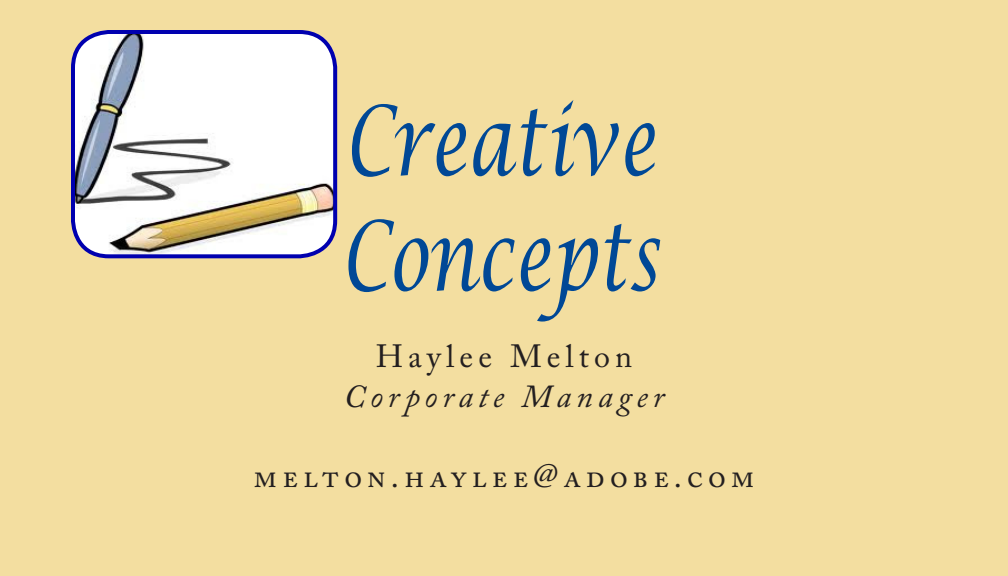
<style>
.page{position:relative;width:1008px;height:576px;background:#f3dea0}
.page>*{position:absolute;margin:0;border:0;box-sizing:border-box;transform-origin:0 0}
.t1{font:italic 96px "Lucida Calligraphy";color:#004896;scale:.72 1}
.Contact_information{font:32px "Adobe Caslon Pro";letter-spacing:.16em;color:#231f20}
.Job_Title{font:italic 32px "Adobe Caslon Pro";letter-spacing:.16em;color:#231f20}
.Name{font:32px "Adobe Caslon Pro";color:#231f20}
</style>
<div class="page">
<img style="left:73px;top:32px;width:261px;height:224px">
<div style="left:71px;top:30px;width:266px;height:228px;border:4px solid #0000af;border-radius:36px"></div>
<p class="t1" style="left:344px;top:83px;width:434px">Creative</p>
<p class="t1" style="left:341px;top:198px;width:444px">Concepts</p>
<p class="Name" style="left:376px;top:337px;width:258px">Haylee Melton</p>
<p class="Job_Title" style="left:344px;top:377px;width:322px">Corporate Manager</p>
<p class="Contact_information" style="left:254px;top:457px;width:502px">melton.haylee@adobe.com</p>
</div>
